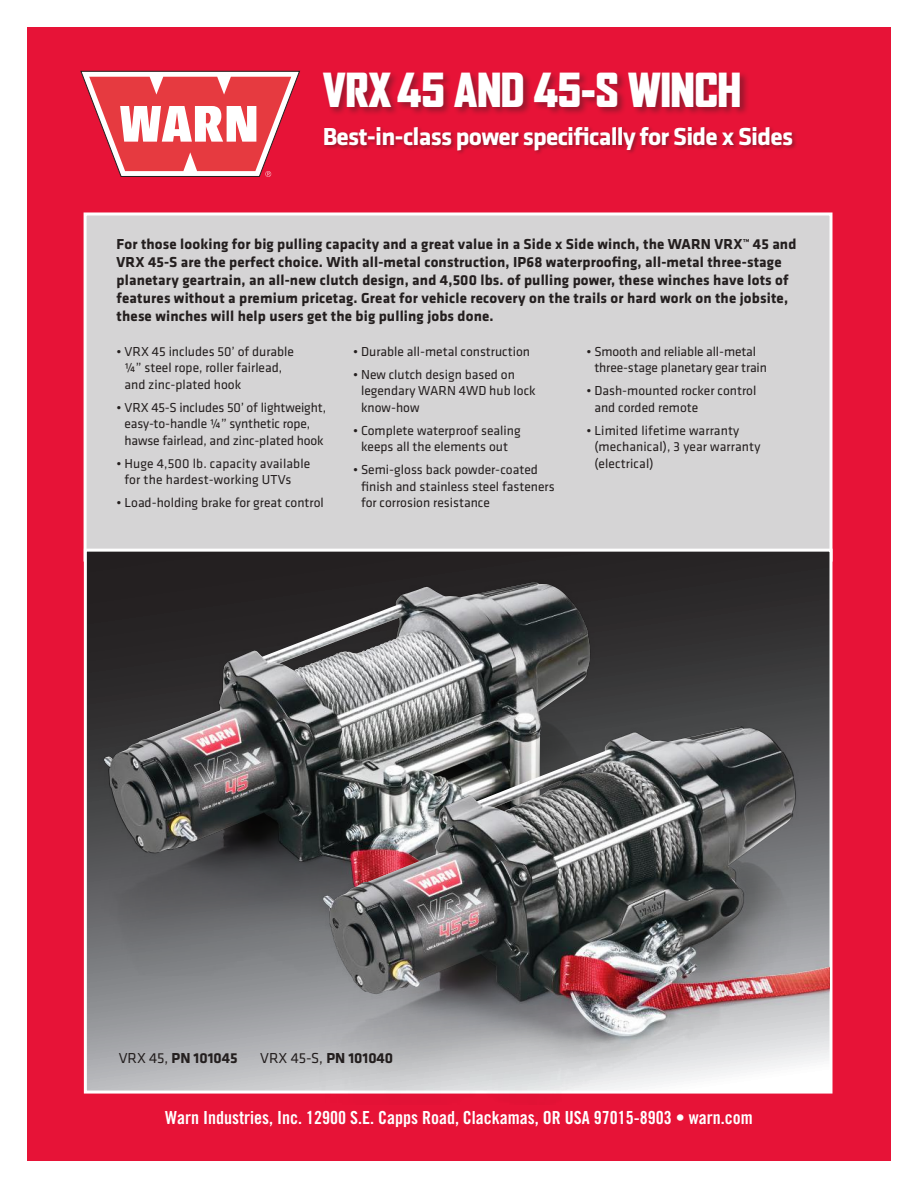
<style>
.page{position:relative;width:918px;height:1188px;background:#fff}
.page>*{position:absolute;margin:0;border:0;box-sizing:border-box;transform-origin:0 0}
.t1{font:900 45px "Agency FB";color:#fff}
.t2{font:700 25.5px "Klavika Basic";letter-spacing:-.03em;color:#fff}
.t3{font:18px "Trade Gothic Bold Cond Twenty";color:#fff}
.t4{font:700 15px/18px "Klavika Basic";letter-spacing:.01em;color:#241f1f}
.t5{font:15px "Klavika Basic";color:#241f1f}
.t6{font:13.5px/16.5px "Klavika Basic";color:#241f1f}
.s1{font-weight:400}
.s2{font-weight:700}
</style>
<div class="page">
<div style="left:27px;top:27px;width:864px;height:1134px;background:#e71337"></div>
<div style="left:322px;top:71px;width:427px;height:46px;background:#241f1f;opacity:.4"></div>
<div style="left:324px;top:126px;width:474px;height:30px;background:#241f1f;opacity:.4"></div>
<div style="left:84px;top:212px;width:748px;height:350px;background:#d5d4d5;border:3px solid #fff"></div>
<svg style="left:80px;top:71px;width:220px;height:106px"></svg>
<svg style="left:88px;top:553px;width:740px;height:537px;background:#757577"></svg>
<img style="left:83px;top:552px;width:665px;height:423px">
<img style="left:104px;top:583px;width:438px;height:347px">
<img style="left:251px;top:717px;width:578px;height:377px">
<img style="left:323px;top:727px;width:415px;height:311px">
<h1 class="t1" style="left:323px;top:64px;width:420px">VRX45 AND 45-S WINCH</h1>
<h2 class="t2" style="left:323px;top:118px;width:472px">Best-in-class power specifically for Side x Sides</h2>
<p class="t4" style="left:117px;top:235px;width:681px">For those looking for big pulling capacity and a great value in a Side x Side winch, the WARN VRX™ 45 and VRX 45-S are the perfect choice. With all-metal construction, IP68 waterproofing, all-metal three-stage planetary geartrain, an all-new clutch design, and 4,500 lbs. of pulling power, these winches have lots of features without a premium pricetag. Great for vehicle recovery on the trails or hard work on the jobsite, these winches will help users get the big pulling jobs done.</p>
<p class="t6" style="left:594px;top:343px;width:174px;text-indent:-8px">• Smooth and reliable all-metal three-stage planetary gear train</p>
<p class="t6" style="left:594px;top:382px;width:163px;text-indent:-8px">• Dash-mounted rocker control and corded remote</p>
<p class="t6" style="left:594px;top:422px;width:168px;text-indent:-8px">• Limited lifetime warranty (mechanical), 3 year warranty (electrical)</p>
<p class="t6" style="left:125px;top:343px;width:171px;text-indent:-8px">• VRX 45 includes 50’ of durable ¼” steel rope, roller fairlead, and zinc-plated hook</p>
<p class="t6" style="left:117px;top:399px;width:211px;text-align:center">• VRX 45-S includes 50’ of lightweight, easy-to-handle ¼” synthetic rope, hawse fairlead, and zinc-plated hook</p>
<p class="t6" style="left:125px;top:455px;width:187px;text-indent:-8px">• Huge 4,500 lb. capacity available for the hardest-working UTVs</p>
<p class="t6" style="left:117px;top:494px;width:209px">• Load-holding brake for great control</p>
<p class="t6" style="left:353px;top:343px;width:178px">• Durable all-metal construction</p>
<p class="t6" style="left:361px;top:366px;width:176px;text-indent:-8px">• New clutch design based on legendary WARN 4WD hub lock know-how</p>
<p class="t6" style="left:353px;top:422px;width:169px;text-align:center">• Complete waterproof sealing keeps all the elements out</p>
<p class="t6" style="left:361px;top:461px;width:195px;text-indent:-8px">• Semi-gloss back powder-coated finish and stainless steel fasteners for corrosion resistance</p>
<p class="t4" style="left:119px;top:1048px;width:120px"><span class="s1">VRX 45,</span> PN 101045</p>
<p class="t5" style="left:260px;top:1048px;width:134px">VRX 45-S, <span class="s2">PN 101040</span></p>
<h3 class="t3" style="left:165px;top:1106px;width:589px">Warn Industries, Inc. 12900 S.E. Capps Road, Clackamas, OR USA 97015-8903 • warn.com</h3>
</div>
